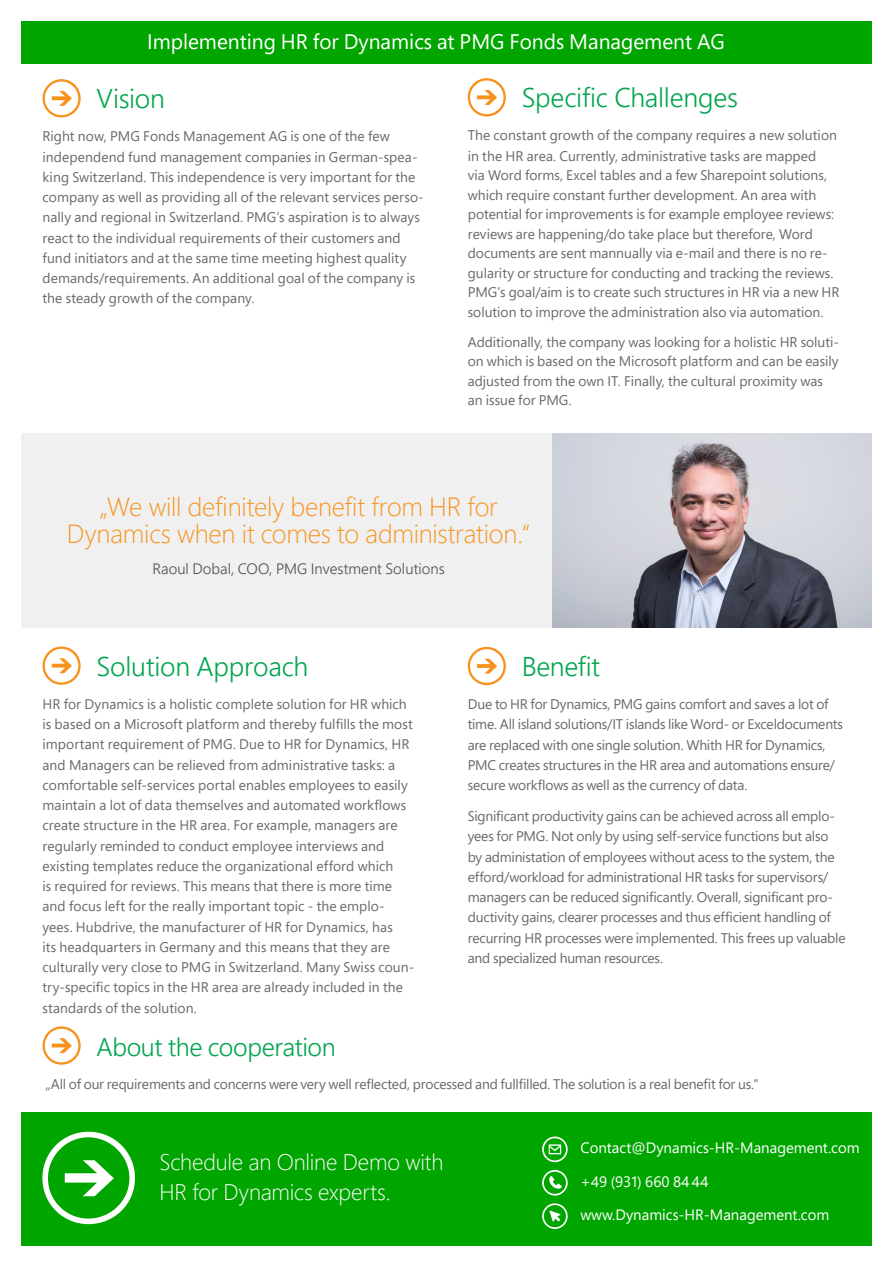
<style>
.page{position:relative;width:893px;height:1263px;background:#fff}
.page>*{position:absolute;margin:0;border:0;box-sizing:border-box;transform-origin:0 0}
.Headline{font:300 27px "Segoe Pro";letter-spacing:-.01em;color:#00a54f}
.Headline-2{font:300 26.25px/27px "Segoe Pro";letter-spacing:-.01em;color:#f7931d;text-align:center}
.Headline-3{font:300 25.5px "Segoe Pro";letter-spacing:-.015em;color:#00a54f}
.Headline-4{font:300 22.5px/30px "Segoe Pro";letter-spacing:-.005em;color:#fff}
.t1{font:21px "Segoe Pro";color:#fff}
.t2{font:15px "Segoe Pro";color:#fff}
.Headline-5{font:300 15px "Segoe Pro";letter-spacing:.005em;color:#4b4c4d}
.Fließtext{font:13.95px/20.2px "Segoe Pro";color:#69696c}
</style>
<div class="page">
<div style="left:21px;top:21px;width:851px;height:43px;background:#00a500"></div>
<svg style="left:43px;top:79px;width:38px;height:38px"></svg>
<div style="left:21px;top:433px;width:851px;height:195px;background:#f0f0f1"></div>
<svg style="left:468px;top:647px;width:38px;height:38px"></svg>
<svg style="left:43px;top:1026px;width:38px;height:39px"></svg>
<img style="left:553px;top:433px;width:319px;height:195px">
<svg style="left:468px;top:78px;width:38px;height:38px"></svg>
<svg style="left:43px;top:646px;width:38px;height:39px"></svg>
<div style="left:21px;top:1113px;width:851px;height:133px;background:#00a500"></div>
<svg style="left:42px;top:1132px;width:93px;height:92px"></svg>
<svg style="left:542px;top:1136px;width:26px;height:26px"></svg>
<svg style="left:542px;top:1170px;width:26px;height:25px"></svg>
<svg style="left:542px;top:1203px;width:26px;height:26px"></svg>
<p class="t1" style="left:147px;top:27px;width:579px">Implementing HR for Dynamics at PMG Fonds Management AG</p>
<p class="Headline" style="left:97px;top:80px;width:70px">Vision</p>
<p class="Fließtext" style="left:43px;top:126px;width:383px">Right now, PMG Fonds Management AG is one of the few independend fund management companies in German-spea&shy;king Switzerland. This independence is very important for the company as well as providing all of the relevant services perso&shy;nally and regional in Switzerland. PMG‘s aspiration is to always react to the individual requirements of their customers and fund initiators and at the same time meeting highest quality demands/requirements. An additional goal of the company is the steady growth of the company.</p>
<p class="Headline" style="left:522px;top:79px;width:218px">Specific Challenges</p>
<p class="Fließtext" style="left:468px;top:125px;width:373px;line-height:19.6px">The constant growth of the company requires a new solution in the HR area. Currently, administrative tasks are mapped<br>via Word forms, Excel tables and a few Sharepoint solutions, which require constant further development. An area with potential for improvements is for example employee reviews: reviews are happening/do take place but therefore, Word documents are sent mannually via e-mail and there is no re&shy;gularity or structure for conducting and tracking the reviews.<br>PMG‘s goal/aim is to create such structures in HR via a new HR solution to improve the administration also via automation.</p>
<p class="Fließtext" style="left:468px;top:332px;width:373px;line-height:19.5px">Additionally, the company was looking for a holistic HR soluti&shy;on which is based on the Microsoft platform and can be easily adjusted from the own IT. Finally, the cultural proximity was an issue for PMG.</p>
<p class="Headline-2" style="left:67px;top:492px;width:465px">„We will definitely benefit from HR for<br>Dynamics when it comes to administration.“</p>
<p class="Headline-5" style="left:153px;top:558px;width:294px">Raoul Dobal, COO, PMG Investment Solutions</p>
<p class="Headline" style="left:97px;top:648px;width:213px">Solution Approach</p>
<p class="Fließtext" style="left:43px;top:693px;width:373px">HR for Dynamics is a holistic complete solution for HR which is based on a Microsoft platform and thereby fulfills the most important requirement of PMG. Due to HR for Dynamics, HR and Managers can be relieved from administrative tasks: a comfortable self-services portal enables employees to easily maintain a lot of data themselves and automated workflows create structure in the HR area. For example, managers are regularly reminded to conduct employee interviews and existing templates reduce the organizational efford which<br>is required for reviews. This means that there is more time and focus left for the really important topic - the emplo&shy;yees. Hubdrive, the manufacturer of HR for Dynamics, has<br>its headquarters in Germany and this means that they are culturally very close to PMG in Switzerland. Many Swiss coun&shy;try-specific topics in the HR area are already included in the standards of the solution.</p>
<p class="Headline" style="left:522px;top:648px;width:80px">Benefit</p>
<p class="Fließtext" style="left:468px;top:694px;width:377px">Due to HR for Dynamics, PMG gains comfort and saves a lot of time. All island solutions/IT islands like Word- or Exceldocuments are replaced with one single solution. Whith HR for Dynamics, PMC creates structures in the HR area and automations ensure/ secure workflows as well as the currency of data.</p>
<p class="Fließtext" style="left:468px;top:806px;width:379px">Significant productivity gains can be achieved across all emplo&shy;yees for PMG. Not only by using self-service functions but also by administation of employees without acess to the system, the efford/workload for administrational HR tasks for supervisors/ managers can be reduced significantly. Overall, significant pro&shy;ductivity gains, clearer processes and thus efficient handling of recurring HR processes were implemented. This frees up valuable and specialized human resources.</p>
<p class="Headline-3" style="left:97px;top:1029px;width:241px">About the cooperation</p>
<p class="Fließtext" style="left:45px;top:1073px;width:715px">„All of our requirements and concerns were very well reflected, processed and fullfilled. The solution is a real benefit for us.“</p>
<p class="Headline-4" style="left:159px;top:1146px;width:286px">Schedule an Online Demo with<br>HR for Dynamics experts.</p>
<p class="t2" style="left:580px;top:1137px;width:281px">Contact@Dynamics-HR-Management.com</p>
<p class="t2" style="left:580px;top:1171px;width:130px">+49 (931) 660 84 44</p>
<p class="t2" style="left:580px;top:1204px;width:250px">www.Dynamics-HR-Management.com</p>
</div>
